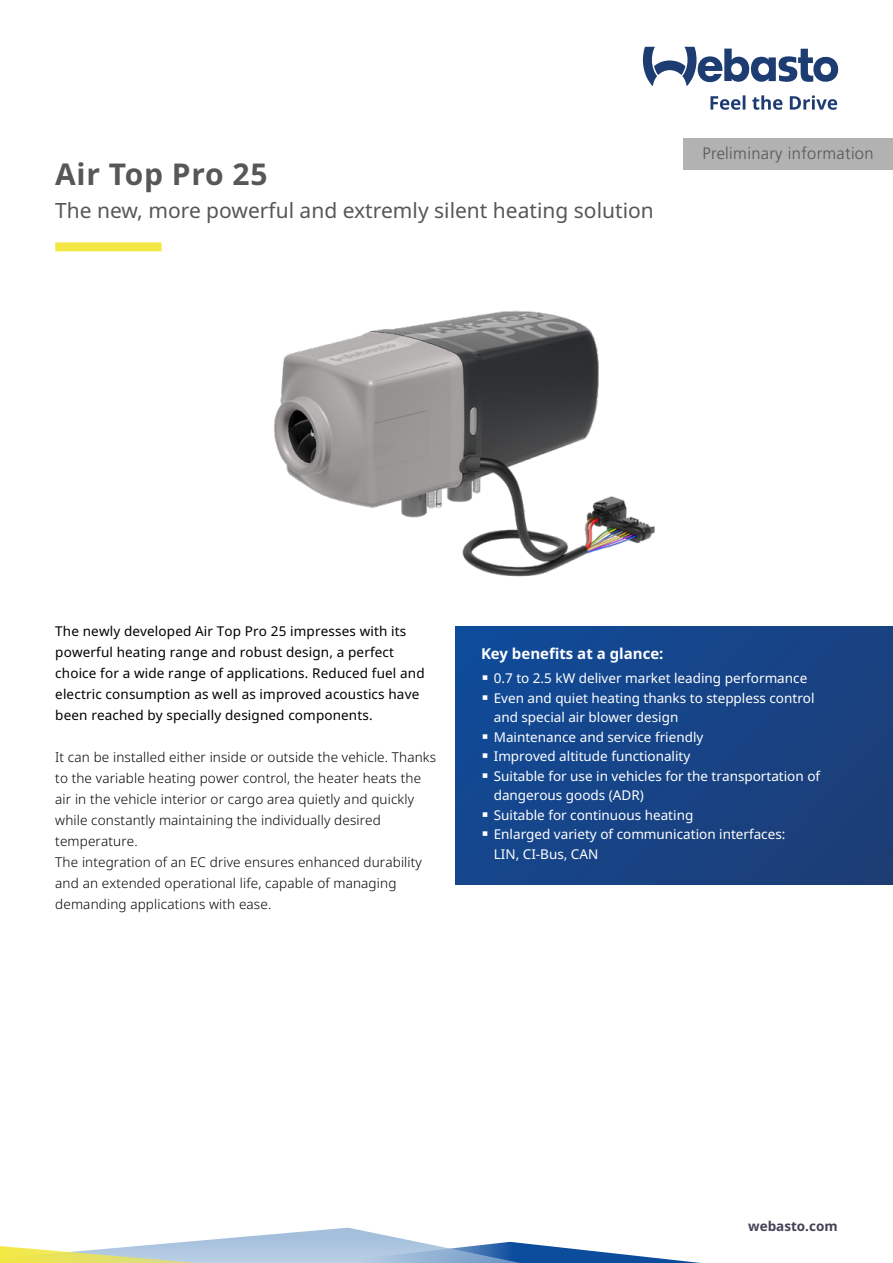
<style>
.page{position:relative;width:893px;height:1263px;background:#fff}
.page>*{position:absolute;margin:0;border:0;box-sizing:border-box;transform-origin:0 0}
.t1{font:700 30px "Noto Sans";letter-spacing:.02em;color:#575756}
.t2{font:21px "Noto Sans";color:#575756}
.t3{font:300 16.5px "Frutiger";letter-spacing:.02em;color:#575756}
.t4{font:700 15px "Noto Sans";color:#fff}
.t5{font:300 13.5px/21px "Noto Sans";letter-spacing:.01em;color:#000}
.t6{font:13.5px/19.5px "Noto Sans";color:#fff}
.t7{font:13.5px/21px "Noto Sans";letter-spacing:.01em;color:#000}
.t8{font:700 13.5px "Noto Sans";color:#444257}
</style>
<div class="page">
<svg style="left:643px;top:47px;width:196px;height:39px"></svg>
<svg style="left:710px;top:95px;width:127px;height:15px"></svg>
<svg style="left:0;top:1227px;width:701px;height:36px"></svg>
<div style="left:55px;top:242px;width:107px;height:9px;background:#f2e744"></div>
<div style="left:455px;top:626px;width:438px;height:258px;background:linear-gradient(to right,#124994,#1c3f79)"></div>
<img style="left:274px;top:310px;width:381px;height:267px">
<div style="left:683px;top:138px;width:210px;height:31px;background:#b3b2b2"></div>
<svg style="left:483px;top:676px;width:4px;height:4px"></svg>
<svg style="left:483px;top:695px;width:4px;height:5px"></svg>
<svg style="left:483px;top:734px;width:4px;height:5px"></svg>
<svg style="left:483px;top:754px;width:4px;height:4px"></svg>
<svg style="left:483px;top:773px;width:4px;height:5px"></svg>
<svg style="left:483px;top:812px;width:4px;height:5px"></svg>
<svg style="left:483px;top:832px;width:4px;height:4px"></svg>
<h1 class="t1" style="left:55px;top:157px;width:214px">Air Top Pro 25</h1>
<h2 class="t2" style="left:55px;top:199px;width:600px">The new, more powerful and extremly silent heating solution</h2>
<p class="t3" style="left:703px;top:144px;width:173px">Preliminary information</p>
<p class="t7" style="left:55px;top:620px;width:371px">The newly developed Air Top Pro 25 impresses with its powerful heating range and robust design, a perfect choice for a wide range of applications. Reduced fuel and electric consumption as well as improved acoustics have been reached by specially designed components.</p>
<p class="t5" style="left:55px;top:746px;width:382px">It can be installed either inside or outside the vehicle. Thanks to the variable heating power control, the heater heats the air in the vehicle interior or cargo area quietly and quickly while constantly maintaining the individually desired temperature.<br>The integration of an EC drive ensures enhanced durability and an extended operational life, capable of managing demanding applications with ease.</p>
<p class="t4" style="left:481px;top:645px;width:184px">Key benefits at a glance:</p>
<p class="t6" style="left:494px;top:669px;width:328px">0.7 to 2.5 kW deliver market leading performance Even and quiet heating thanks to steppless control and special air blower design<br>Maintenance and service friendly<br>Improved altitude functionality<br>Suitable for use in vehicles for the transportation of dangerous goods (ADR)<br>Suitable for continuous heating<br>Enlarged variety of communication interfaces:<br>LIN, CI-Bus, CAN</p>
<p class="t8" style="left:748px;top:1218px;width:91px">webasto.com</p>
</div>
